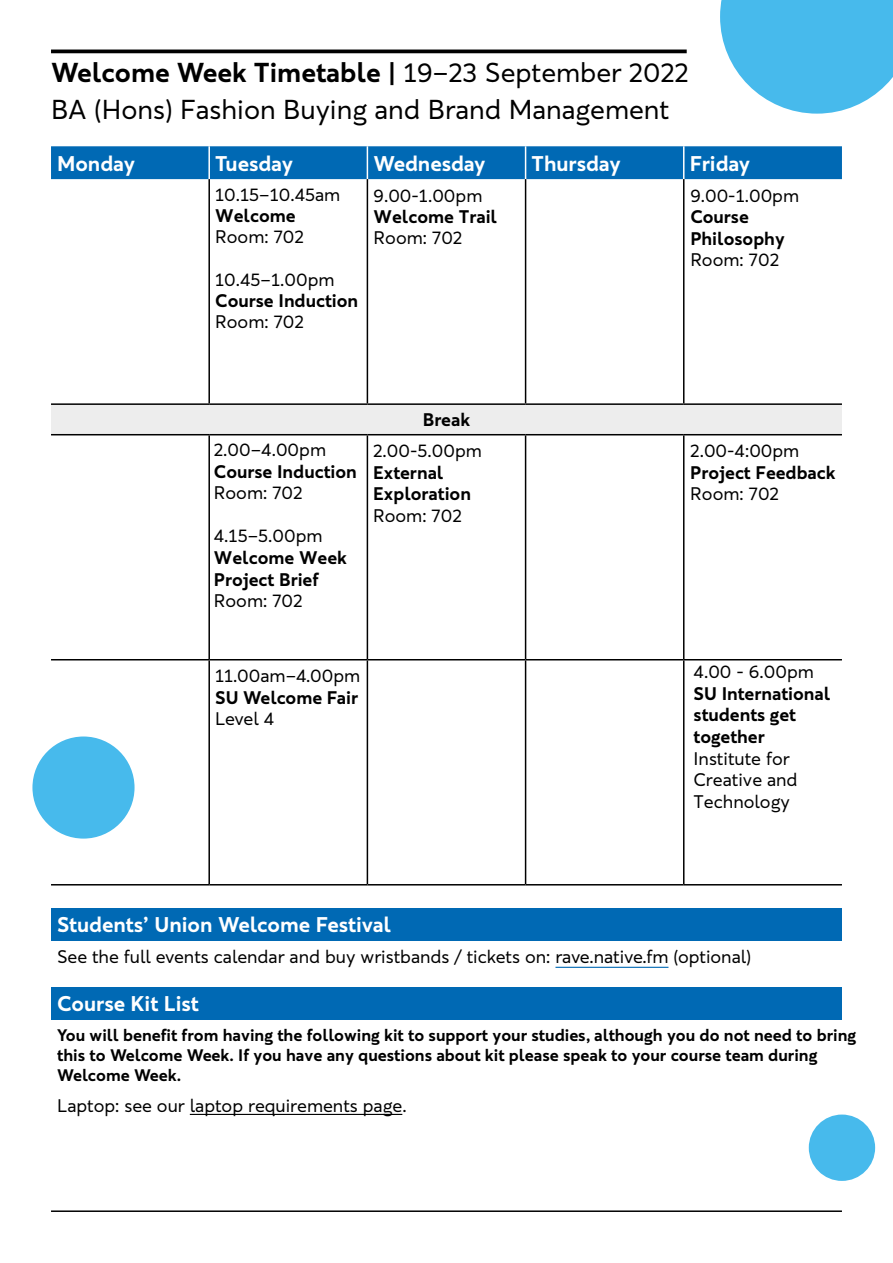
<style>
.page{position:relative;width:893px;height:1263px;background:#fff}
.page>*{position:absolute;margin:0;border:0;box-sizing:border-box;transform-origin:0 0}
.t1{font:27px/37px "Ravensbourne Sans";color:#000}
.t2{font:700 21px "Ravensbourne Sans";color:#fff}
.t3{font:18px/21.6px "Ravensbourne Sans";color:#000}
.t4{font:700 18px/21.6px "Ravensbourne Sans";color:#000}
.t5{font:700 16.5px/19.8px "Ravensbourne Sans";color:#000}
.s1{font-weight:700}
.s2{font-weight:400}
</style>
<div class="page">
<hr style="left:51px;top:50px;width:636px;height:3px;background:#000">
<div style="left:51px;top:146px;width:791px;height:33px;background:#0069b4"></div>
<div style="left:51px;top:405px;width:791px;height:29px;background:#ededed"></div>
<hr style="left:208px;top:146px;width:2px;height:33px;background:#fff">
<hr style="left:367px;top:146px;width:1px;height:33px;background:#fff">
<hr style="left:525px;top:146px;width:1px;height:33px;background:#fff">
<hr style="left:683px;top:146px;width:1px;height:33px;background:#fff">
<hr style="left:51px;top:403px;width:158px;height:2px;background:#000">
<hr style="left:209px;top:403px;width:158px;height:2px;background:#000">
<hr style="left:367px;top:403px;width:159px;height:2px;background:#000">
<hr style="left:526px;top:403px;width:158px;height:2px;background:#000">
<hr style="left:684px;top:403px;width:158px;height:2px;background:#000">
<hr style="left:51px;top:434px;width:158px;height:1px;background:#000">
<hr style="left:209px;top:434px;width:158px;height:1px;background:#000">
<hr style="left:367px;top:434px;width:159px;height:1px;background:#000">
<hr style="left:526px;top:434px;width:158px;height:1px;background:#000">
<hr style="left:684px;top:434px;width:158px;height:1px;background:#000">
<hr style="left:51px;top:659px;width:158px;height:1px;background:#000">
<hr style="left:209px;top:659px;width:158px;height:1px;background:#000">
<hr style="left:367px;top:659px;width:159px;height:1px;background:#000">
<hr style="left:526px;top:659px;width:158px;height:1px;background:#000">
<hr style="left:684px;top:659px;width:158px;height:1px;background:#000">
<hr style="left:208px;top:179px;width:2px;height:224px;background:#000">
<hr style="left:367px;top:179px;width:1px;height:224px;background:#000">
<hr style="left:525px;top:179px;width:1px;height:224px;background:#000">
<hr style="left:683px;top:179px;width:1px;height:224px;background:#000">
<hr style="left:208px;top:435px;width:2px;height:224px;background:#000">
<hr style="left:367px;top:435px;width:1px;height:224px;background:#000">
<hr style="left:525px;top:435px;width:1px;height:224px;background:#000">
<hr style="left:683px;top:435px;width:1px;height:224px;background:#000">
<hr style="left:208px;top:660px;width:2px;height:224px;background:#000">
<hr style="left:367px;top:660px;width:1px;height:224px;background:#000">
<hr style="left:525px;top:660px;width:1px;height:224px;background:#000">
<hr style="left:683px;top:660px;width:1px;height:224px;background:#000">
<hr style="left:51px;top:884px;width:158px;height:1px;background:#000">
<hr style="left:209px;top:884px;width:158px;height:1px;background:#000">
<hr style="left:367px;top:884px;width:159px;height:1px;background:#000">
<hr style="left:526px;top:884px;width:158px;height:1px;background:#000">
<hr style="left:684px;top:884px;width:158px;height:1px;background:#000">
<div style="left:51px;top:987px;width:791px;height:33px;background:#0069b4"></div>
<hr style="left:51px;top:1210px;width:791px;height:2px;background:#000">
<div style="left:51px;top:908px;width:791px;height:33px;background:#0069b4"></div>
<hr style="left:555px;top:967px;width:113px;height:1px;background:#0069b4">
<div style="left:32px;top:736px;width:103px;height:102px;background:#47baec;border-radius:50%"></div>
<div style="left:809px;top:1114px;width:66px;height:67px;background:#47baec;border-radius:50%"></div>
<svg style="left:720px;top:0;width:173px;height:114px;background:#62c4ee"></svg>
<hr style="left:190px;top:1114px;width:212px;height:1px;background:#000">
<p class="t1" style="left:51px;top:54px;width:639px"><span class="s1">Welcome Week Timetable |</span> 19–23 September 2022<br>BA (Hons) Fashion Buying and Brand Management</p>
<p class="t2" style="left:57px;top:150px;width:79px">Monday</p>
<p class="t2" style="left:215px;top:150px;width:79px">Tuesday</p>
<p class="t2" style="left:373px;top:150px;width:114px">Wednesday</p>
<p class="t2" style="left:532px;top:150px;width:91px">Thursday</p>
<p class="t2" style="left:690px;top:150px;width:62px">Friday</p>
<p class="t3" style="left:215px;top:184px;width:127px;line-height:20.9px">10.15–10.45am<br><span class="s1">Welcome<br></span>Room: 702</p>
<p class="t3" style="left:215px;top:269px;width:145px">10.45–1.00pm<br><span class="s1">Course Induction<br></span>Room: 702</p>
<p class="t3" style="left:374px;top:185px;width:125px">9.00-1.00pm<br><span class="s1">Welcome Trail<br></span>Room: 702</p>
<p class="t3" style="left:690px;top:185px;width:110px">9.00-1.00pm<br><span class="s1">Course<br>Philosophy<br></span>Room: 702</p>
<p class="t3" style="left:214px;top:439px;width:145px">2.00–4.00pm<br><span class="s1">Course Induction<br></span>Room: 702</p>
<p class="t4" style="left:214px;top:525px;width:134px"><span class="s2">4.15–5.00pm<br></span>Welcome Week<br>Project Brief<br><span class="s2">Room: 702</span></p>
<p class="t4" style="left:423px;top:409px;width:49px">Break</p>
<p class="t3" style="left:373px;top:440px;width:110px">2.00-5.00pm<br><span class="s1">External<br>Exploration<br></span>Room: 702</p>
<p class="t3" style="left:690px;top:440px;width:147px">2.00-4:00pm<br><span class="s1">Project Feedback<br></span>Room: 702</p>
<p class="t3" style="left:215px;top:665px;width:147px">11.00am–4.00pm</p>
<p class="t4" style="left:215px;top:687px;width:144px">SU Welcome Fair</p>
<p class="t3" style="left:215px;top:708px;width:60px">Level 4</p>
<p class="t3" style="left:694px;top:661px;width:122px">4.00 - 6.00pm</p>
<p class="t4" style="left:694px;top:683px;width:138px">SU International students get together</p>
<p class="t3" style="left:694px;top:747px;width:105px">Institute for<br>Creative and<br>Technology</p>
<p class="t2" style="left:57px;top:911px;width:336px">Students’ Union Welcome Festival</p>
<p class="t3" style="left:57px;top:946px;width:696px">See the full events calendar and buy wristbands / tickets on: rave.native.fm (optional)</p>
<p class="t2" style="left:57px;top:990px;width:143px">Course Kit List</p>
<p class="t5" style="left:57px;top:1025px;width:800px">You will benefit from having the following kit to support your studies, although you do not need to bring this to Welcome Week. If you have any questions about kit please speak to your course team during<br>Welcome Week.</p>
<p class="t3" style="left:57px;top:1094px;width:351px">Laptop: see our laptop requirements page.</p>
</div>
